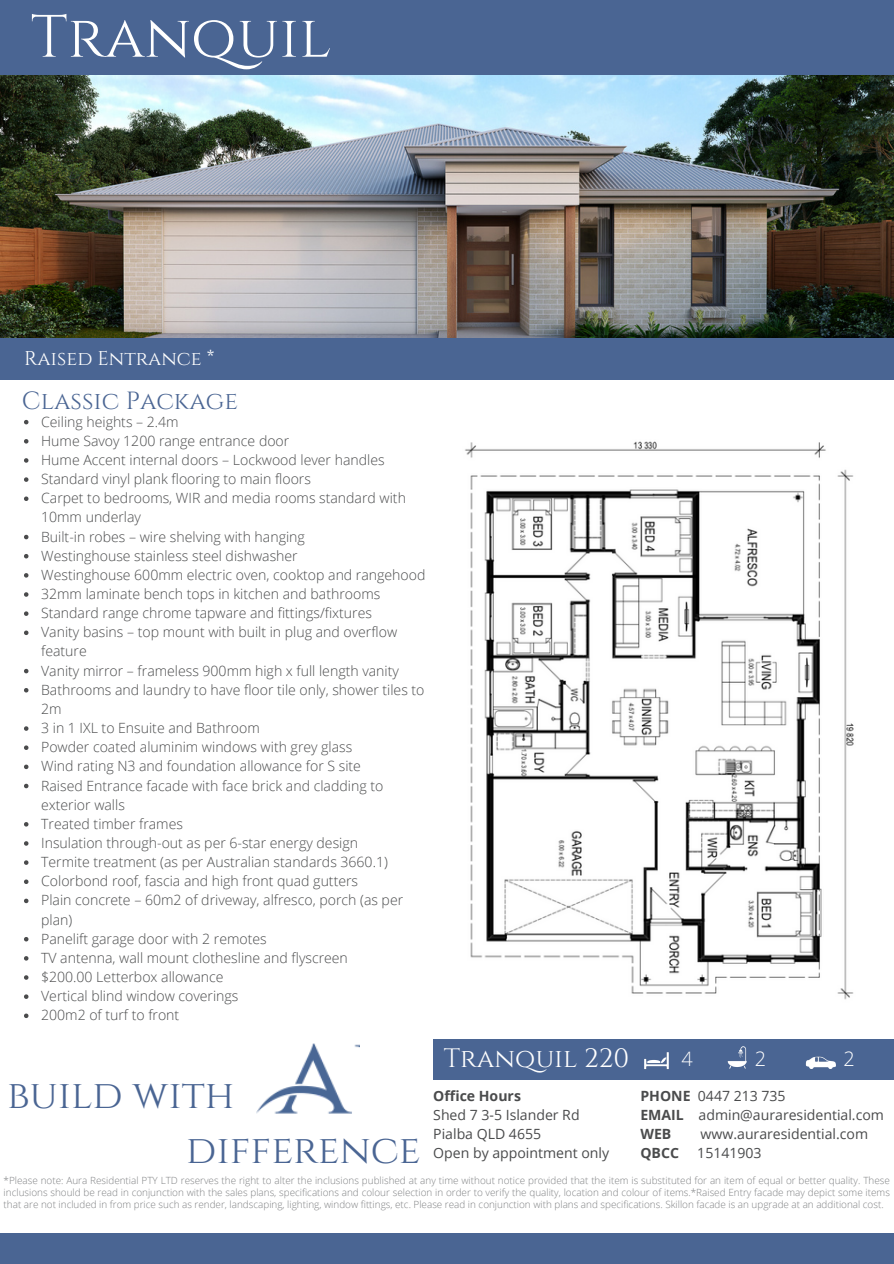
<style>
.page{position:relative;width:894px;height:1264px;background:#fff}
.page>*{position:absolute;margin:0;border:0;box-sizing:border-box;transform-origin:0 0}
.t1{font:59.55px "Cinzel";color:#fff}
.t2{font:39.75px "Cinzel";color:#4a6593}
.t3{font:26.55px "Cinzel";color:#fff}
.t4{font:24.9px "Cinzel";color:#4a6593}
.t5{font:19.8px "Cinzel";color:#fff}
.t6{font:300 19.8px "Open Sans";color:#fff}
.t7{font:300 14.1px/19.2px "Open Sans";color:#4a4b4c}
.t8{font:14.1px "Open Sans";color:#4a4b4c}
.t9{font:700 14.1px "Open Sans";color:#4a4b4c}
.t10{font:300 9.9px/12.3px "Open Sans";color:#808284;text-align:justify}
.s1{font-weight:700}
</style>
<div class="page">
<div style="left:0;top:0;width:893px;height:80px;background:#4a6593"></div>
<img style="left:0;top:75px;width:893px;height:263px">
<div style="left:0;top:1232px;width:893px;height:31px;background:#4a6593"></div>
<img style="left:462px;top:379px;width:417px;height:621px">
<div style="left:433px;top:1039px;width:460px;height:40px;background:#4a6593"></div>
<div style="left:0;top:338px;width:893px;height:41px;background:#4a6593"></div>
<svg style="left:24px;top:420px;width:4px;height:4px"></svg>
<svg style="left:24px;top:439px;width:4px;height:4px"></svg>
<svg style="left:24px;top:458px;width:4px;height:4px"></svg>
<svg style="left:24px;top:477px;width:4px;height:5px"></svg>
<svg style="left:24px;top:496px;width:4px;height:5px"></svg>
<svg style="left:24px;top:535px;width:4px;height:4px"></svg>
<svg style="left:24px;top:554px;width:4px;height:4px"></svg>
<svg style="left:24px;top:573px;width:4px;height:4px"></svg>
<svg style="left:24px;top:592px;width:4px;height:4px"></svg>
<svg style="left:24px;top:611px;width:4px;height:5px"></svg>
<svg style="left:24px;top:630px;width:4px;height:5px"></svg>
<svg style="left:24px;top:669px;width:4px;height:4px"></svg>
<svg style="left:24px;top:688px;width:4px;height:4px"></svg>
<svg style="left:24px;top:726px;width:4px;height:4px"></svg>
<svg style="left:24px;top:745px;width:4px;height:5px"></svg>
<svg style="left:24px;top:764px;width:4px;height:5px"></svg>
<svg style="left:24px;top:783px;width:4px;height:5px"></svg>
<svg style="left:24px;top:822px;width:4px;height:4px"></svg>
<svg style="left:24px;top:841px;width:4px;height:4px"></svg>
<svg style="left:24px;top:860px;width:4px;height:4px"></svg>
<svg style="left:24px;top:879px;width:4px;height:5px"></svg>
<svg style="left:24px;top:898px;width:4px;height:5px"></svg>
<svg style="left:24px;top:937px;width:4px;height:4px"></svg>
<svg style="left:24px;top:956px;width:4px;height:4px"></svg>
<svg style="left:24px;top:975px;width:4px;height:4px"></svg>
<svg style="left:24px;top:994px;width:4px;height:4px"></svg>
<svg style="left:24px;top:1013px;width:4px;height:5px"></svg>
<img style="left:727px;top:1046px;width:20px;height:23px">
<img style="left:644px;top:1052px;width:25px;height:18px">
<img style="left:805px;top:1056px;width:31px;height:13px">
<img style="left:256px;top:1043px;width:103px;height:71px">
<p class="t1" style="left:31px;top:-1px;width:302px">Tranquil</p>
<p class="t5" style="left:24px;top:346px;width:192px">Raised Entrance *</p>
<p class="t4" style="left:22px;top:384px;width:217px">Classic Package</p>
<p class="t7" style="left:41px;top:411px;width:139px">Ceiling heights – 2.4m</p>
<p class="t7" style="left:41px;top:431px;width:249px">Hume Savoy 1200 range entrance door</p>
<p class="t7" style="left:41px;top:450px;width:345px">Hume Accent internal doors – Lockwood lever handles</p>
<p class="t7" style="left:41px;top:469px;width:271px">Standard vinyl plank flooring to main floors</p>
<p class="t7" style="left:41px;top:488px;width:366px">Carpet to bedrooms, WIR and media rooms standard with<br>10mm underlay</p>
<p class="t7" style="left:41px;top:526px;width:265px">Built-in robes – wire shelving with hanging</p>
<p class="t7" style="left:41px;top:545px;width:258px">Westinghouse stainless steel dishwasher</p>
<p class="t7" style="left:41px;top:565px;width:385px">Westinghouse 600mm electric oven, cooktop and rangehood</p>
<p class="t7" style="left:41px;top:584px;width:340px">32mm laminate bench tops in kitchen and bathrooms</p>
<p class="t7" style="left:41px;top:603px;width:332px">Standard range chrome tapware and fittings/fixtures</p>
<p class="t7" style="left:41px;top:622px;width:357px">Vanity basins – top mount with built in plug and overflow feature</p>
<p class="t7" style="left:41px;top:660px;width:359px">Vanity mirror – frameless 900mm high x full length vanity</p>
<p class="t7" style="left:41px;top:679px;width:384px">Bathrooms and laundry to have floor tile only, shower tiles to<br>2m</p>
<p class="t7" style="left:41px;top:718px;width:220px">3 in 1 IXL to Ensuite and Bathroom</p>
<p class="t7" style="left:41px;top:737px;width:312px">Powder coated aluminim windows with grey glass</p>
<p class="t7" style="left:41px;top:756px;width:321px">Wind rating N3 and foundation allowance for S site</p>
<p class="t7" style="left:41px;top:775px;width:343px">Raised Entrance facade with face brick and cladding to exterior walls</p>
<p class="t7" style="left:41px;top:813px;width:143px">Treated timber frames</p>
<p class="t7" style="left:41px;top:832px;width:318px">Insulation through-out as per 6-star energy design</p>
<p class="t7" style="left:41px;top:852px;width:348px">Termite treatment (as per Australian standards 3660.1)</p>
<p class="t7" style="left:41px;top:871px;width:318px">Colorbond roof, fascia and high front quad gutters</p>
<p class="t7" style="left:41px;top:890px;width:363px">Plain concrete – 60m2 of driveway, alfresco, porch (as per plan)</p>
<p class="t7" style="left:41px;top:928px;width:227px">Panelift garage door with 2 remotes</p>
<p class="t7" style="left:41px;top:947px;width:308px">TV antenna, wall mount clothesline and flyscreen</p>
<p class="t7" style="left:41px;top:966px;width:184px">$200.00 Letterbox allowance</p>
<p class="t7" style="left:41px;top:986px;width:199px">Vertical blind window coverings</p>
<p class="t7" style="left:41px;top:1005px;width:140px">200m2 of turf to front</p>
<p class="t3" style="left:444px;top:1040px;width:187px">Tranquil 220</p>
<p class="t6" style="left:681px;top:1044px;width:13px">4</p>
<p class="t6" style="left:754px;top:1044px;width:13px">2</p>
<p class="t6" style="left:843px;top:1044px;width:13px">2</p>
<p class="t2" style="left:7px;top:1069px;width:228px">build with</p>
<p class="t2" style="left:186px;top:1124px;width:236px">difference</p>
<p class="t10" style="left:4px;top:1173px;width:887px">*Please note: Aura Residential PTY LTD reserves the right to alter the inclusions published at any time without notice provided that the item is substituted for an item of equal or better quality. These inclusions should be read in conjunction with the sales plans, specifications and colour selection in order to verify the quality, location and colour of items.*Raised Entry facade may depict some items that are not included in from price such as render, landscaping, lighting, window fittings, etc. Please read in conjunction with plans and specifications. Skillon facade is an upgrade at an additional cost.</p>
<p class="t9" style="left:433px;top:1085px;width:89px">Office Hours</p>
<p class="t8" style="left:433px;top:1104px;width:148px">Shed 7 3-5 Islander Rd</p>
<p class="t8" style="left:433px;top:1123px;width:109px">Pialba QLD 4655</p>
<p class="t8" style="left:433px;top:1143px;width:177px">Open by appointment only</p>
<p class="t8" style="left:640px;top:1085px;width:147px"><span class="s1">PHONE</span> 0447 213 735</p>
<p class="t8" style="left:640px;top:1104px;width:245px"><span class="s1">EMAIL</span> admin@auraresidential.com</p>
<p class="t9" style="left:640px;top:1123px;width:32px">WEB</p>
<p class="t8" style="left:700px;top:1123px;width:169px">www.auraresidential.com</p>
<p class="t9" style="left:640px;top:1143px;width:40px">QBCC</p>
<p class="t8" style="left:697px;top:1143px;width:66px">15141903</p>
</div>
